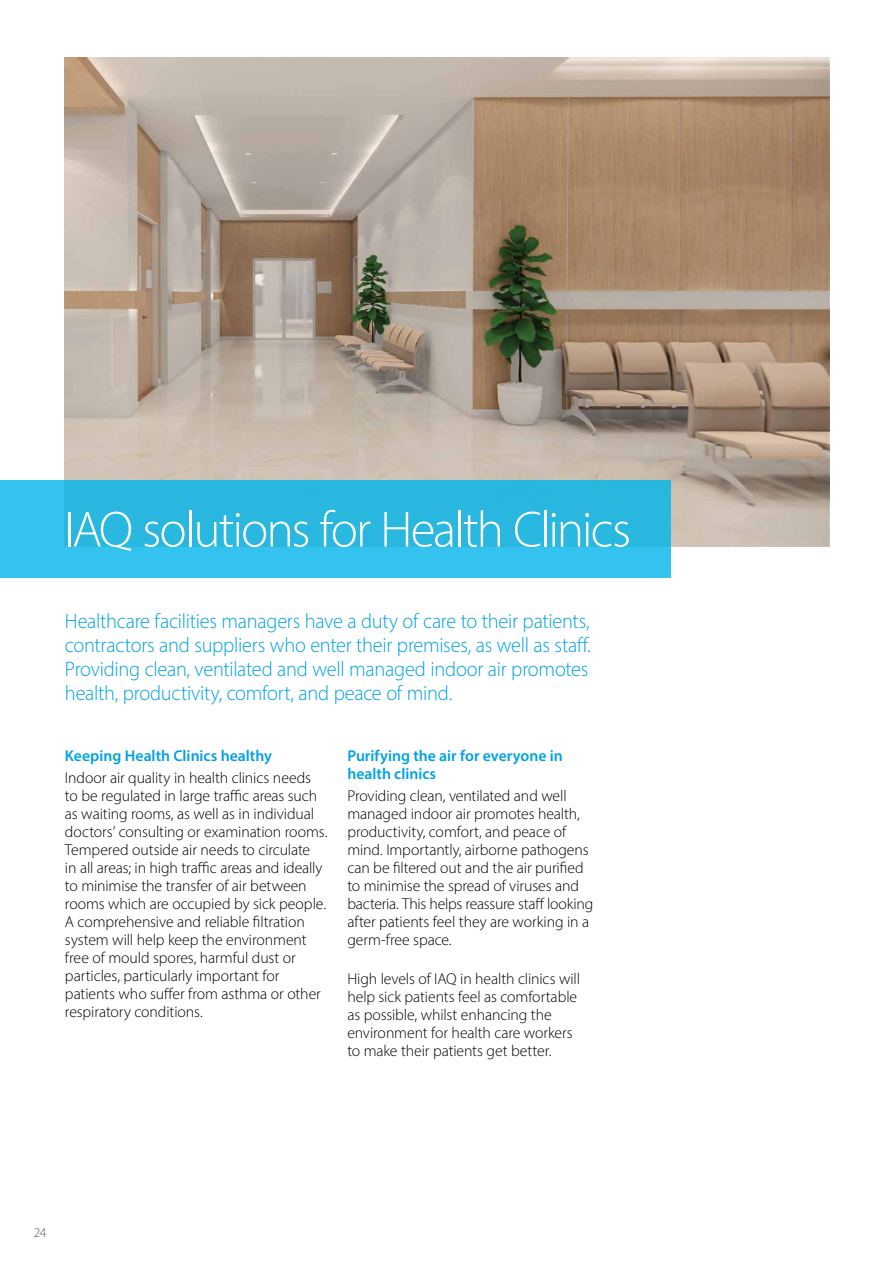
<style>
.page{position:relative;width:893px;height:1263px;background:#fff}
.page>*{position:absolute;margin:0;border:0;box-sizing:border-box;transform-origin:0 0}
.t1{font:300 51px "Myriad Pro";letter-spacing:-.04em;color:#fff}
.t2{font:300 21px/24px "Myriad Pro";letter-spacing:-.01em;color:#00a1e4;text-align:justify}
.t3{font:300 15.75px/18px "Myriad Pro";letter-spacing:-.005em;color:#000}
.t4{font:600 15.75px/18px "Myriad Pro";color:#00a1e4}
.t5{font:300 13.5px "Myriad Pro";color:#58595b}
</style>
<div class="page">
<img style="left:64px;top:58px;width:765px;height:488px">
<div style="left:0;top:480px;width:670px;height:98px;background:linear-gradient(to right,#2fbee7,#2bbae2)"></div>
<h1 class="t1" style="left:64px;top:499px;width:569px">IAQ solutions for Health Clinics</h1>
<p class="t2" style="left:65px;top:609px;width:527px">Healthcare facilities managers have a duty of care to their patients, contractors and suppliers who enter their premises, as well as staff.<br>Providing clean, ventilated and well managed indoor air promotes health, productivity, comfort, and peace of mind.</p>
<p class="t4" style="left:65px;top:746px;width:208px">Keeping Health Clinics healthy</p>
<p class="t3" style="left:65px;top:768px;width:264px">Indoor air quality in health clinics needs to be regulated in large traffic areas such as waiting rooms, as well as in individual doctors’ consulting or examination rooms.<br>Tempered outside air needs to circulate<br>in all areas; in high traffic areas and ideally to minimise the transfer of air between rooms which are occupied by sick people.<br>A comprehensive and reliable filtration system will help keep the environment free of mould spores, harmful dust or particles, particularly important for patients who suffer from asthma or other respiratory conditions.</p>
<p class="t4" style="left:347px;top:746px;width:217px">Purifying the air for everyone in health clinics</p>
<p class="t3" style="left:347px;top:787px;width:247px">Providing clean, ventilated and well managed indoor air promotes health, productivity, comfort, and peace of mind. Importantly, airborne pathogens can be filtered out and the air purified to minimise the spread of viruses and bacteria. This helps reassure staff looking after patients feel they are working in a germ-free space.</p>
<p class="t3" style="left:347px;top:970px;width:234px">High levels of IAQ in health clinics will help sick patients feel as comfortable as possible, whilst enhancing the environment for health care workers to make their patients get better.</p>
<p class="t5" style="left:34px;top:1224px;width:14px">24</p>
</div>
